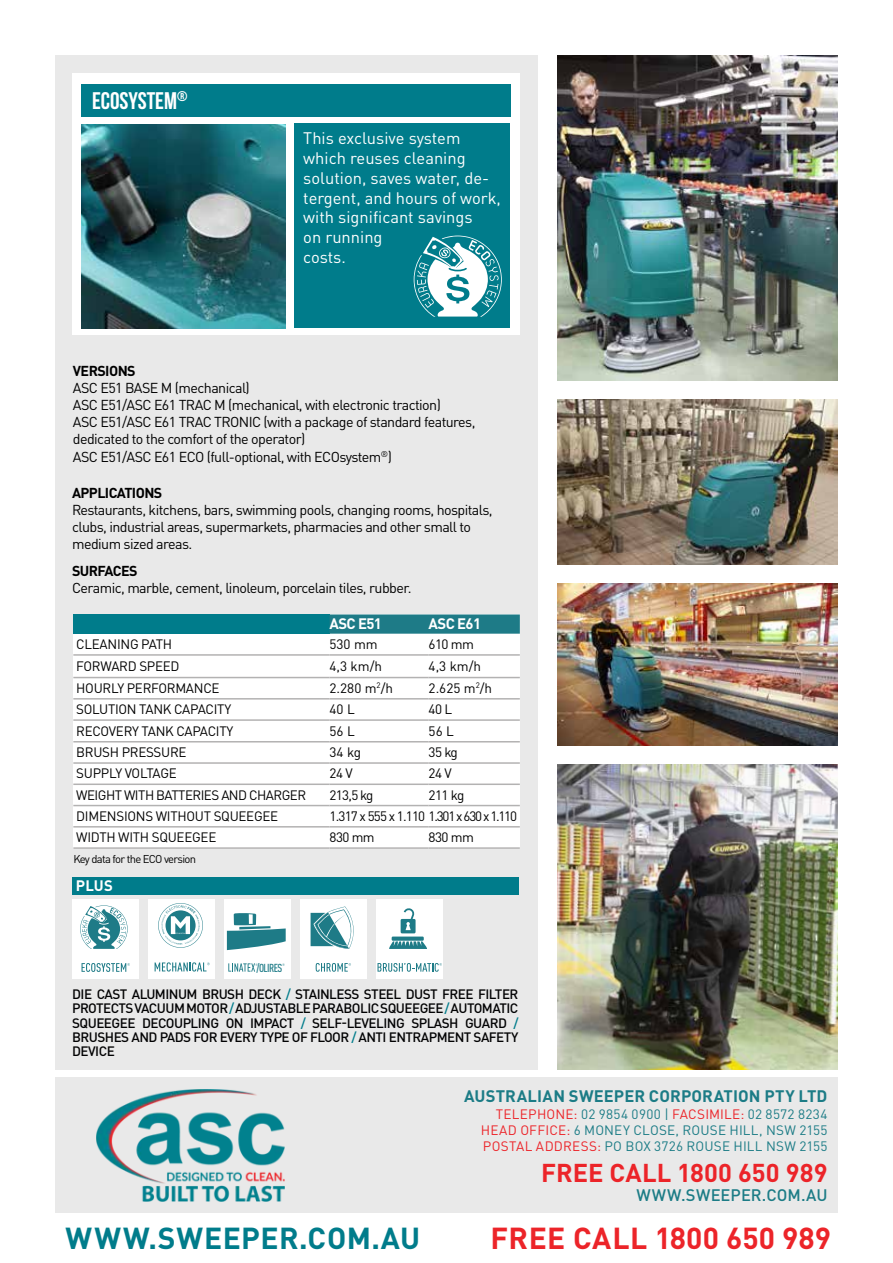
<style>
.page{position:relative;width:893px;height:1263px;background:#fff}
.page>*{position:absolute;margin:0;border:0;box-sizing:border-box;transform-origin:0 0}
.t1{font:700 30px "DIN Pro";letter-spacing:.015em;color:#007c8b}
.t2{font:700 30px "DIN Pro";letter-spacing:.01em;color:#ec2429}
.t3{font:700 25.5px "DIN Pro";letter-spacing:.005em;color:#ec2429}
.t4{font:700 24px "Bebas Neue";color:#fff}
.t5{font:16.5px/19.8px "DIN Pro";color:#fff}
.t6{font:700 16.5px "DIN Pro";letter-spacing:.005em;color:#1c7c86}
.t7{font:500 16.5px "DIN Pro";letter-spacing:.005em;color:#1c7c86}
.t8{font:700 15px "DIN Pro";letter-spacing:-.04em;color:#fff}
.t9{font:14.25px/17.1px "DIN Pro";letter-spacing:-.04em;color:#000}
.t10{font:700 14.25px "DIN Pro";letter-spacing:-.04em;color:#000}
.t11{font:13.5px "DIN Pro";letter-spacing:-.02em;color:#000}
.t12{font:500 13.5px/14.2px "DIN Pro";letter-spacing:-.04em;color:#020203;text-align:justify}
.t13{font:13.5px/16.2px "DIN Pro";letter-spacing:.015em;color:#1c7c86;text-align:justify}
.t14{font:13.5px "DIN Pro";letter-spacing:-.075em;color:#000}
.t15{font:13.5px "DIN Pro";letter-spacing:-.04em;color:#000}
.t16{font:500 11.4px "DIN Cond";letter-spacing:-.045em;color:#1e7b87}
.t17{font:11.25px "DIN Pro";letter-spacing:-.06em;color:#000}
.s1{color:#007c8b}
.s2{color:#ec2429}
</style>
<div class="page">
<div style="left:55px;top:55px;width:483px;height:1014px;background:#e9e9e9"></div>
<div style="left:72px;top:73px;width:448px;height:262px;background:#fff"></div>
<img style="left:81px;top:124px;width:204px;height:204px">
<div style="left:81px;top:84px;width:429px;height:33px;background:#007c8b"></div>
<img style="left:557px;top:55px;width:281px;height:325px">
<img style="left:557px;top:764px;width:281px;height:305px">
<img style="left:557px;top:399px;width:281px;height:165px">
<img style="left:557px;top:583px;width:281px;height:163px">
<div style="left:72px;top:899px;width:67px;height:80px;background:#fff"></div>
<svg style="left:80px;top:905px;width:48px;height:44px"></svg>
<svg style="left:82px;top:963px;width:48px;height:9px"></svg>
<div style="left:300px;top:899px;width:67px;height:80px;background:#fff"></div>
<svg style="left:316px;top:963px;width:35px;height:9px"></svg>
<svg style="left:311px;top:906px;width:43px;height:43px"></svg>
<div style="left:148px;top:899px;width:67px;height:80px;background:#fff"></div>
<svg style="left:155px;top:962px;width:55px;height:9px"></svg>
<svg style="left:158px;top:903px;width:45px;height:45px"></svg>
<div style="left:72px;top:877px;width:447px;height:17px;background:#007c8b"></div>
<div style="left:224px;top:899px;width:67px;height:80px;background:#fff"></div>
<svg style="left:228px;top:963px;width:30px;height:8px"></svg>
<svg style="left:227px;top:913px;width:59px;height:37px"></svg>
<div style="left:376px;top:899px;width:67px;height:80px;background:#fff"></div>
<svg style="left:377px;top:963px;width:65px;height:9px"></svg>
<svg style="left:389px;top:941px;width:38px;height:8px"></svg>
<div style="left:392px;top:936px;width:32px;height:5px;background:#1e7b87"></div>
<svg style="left:401px;top:908px;width:15px;height:25px"></svg>
<div style="left:55px;top:1077px;width:783px;height:135px;background:#e9e9e9"></div>
<img style="left:96px;top:1089px;width:188px;height:112px">
<div style="left:294px;top:123px;width:216px;height:204px;background:#007c8b"></div>
<svg style="left:414px;top:236px;width:88px;height:81px"></svg>
<div style="left:73px;top:614px;width:447px;height:235px;background:#fff"></div>
<div style="left:73px;top:614px;width:257px;height:20px;background:#007c8b"></div>
<svg style="left:330px;top:614px;width:190px;height:20px;background:#27808b"></svg>
<hr style="left:73px;top:654px;width:257px;height:2px;background:#b3b2b2">
<hr style="left:330px;top:654px;width:99px;height:2px;background:#b3b2b2">
<hr style="left:429px;top:654px;width:91px;height:2px;background:#b3b2b2">
<hr style="left:73px;top:677px;width:257px;height:1px;background:#b3b2b2">
<hr style="left:330px;top:677px;width:99px;height:1px;background:#b3b2b2">
<hr style="left:429px;top:677px;width:91px;height:1px;background:#b3b2b2">
<hr style="left:73px;top:698px;width:257px;height:1px;background:#b3b2b2">
<hr style="left:330px;top:698px;width:99px;height:1px;background:#b3b2b2">
<hr style="left:429px;top:698px;width:91px;height:1px;background:#b3b2b2">
<hr style="left:73px;top:719px;width:257px;height:2px;background:#b3b2b2">
<hr style="left:330px;top:719px;width:99px;height:2px;background:#b3b2b2">
<hr style="left:429px;top:719px;width:91px;height:2px;background:#b3b2b2">
<hr style="left:73px;top:741px;width:257px;height:1px;background:#b3b2b2">
<hr style="left:330px;top:741px;width:99px;height:1px;background:#b3b2b2">
<hr style="left:429px;top:741px;width:91px;height:1px;background:#b3b2b2">
<hr style="left:73px;top:762px;width:257px;height:2px;background:#b3b2b2">
<hr style="left:330px;top:762px;width:99px;height:2px;background:#b3b2b2">
<hr style="left:429px;top:762px;width:91px;height:2px;background:#b3b2b2">
<hr style="left:73px;top:783px;width:257px;height:2px;background:#b3b2b2">
<hr style="left:330px;top:783px;width:99px;height:2px;background:#b3b2b2">
<hr style="left:429px;top:783px;width:91px;height:2px;background:#b3b2b2">
<hr style="left:73px;top:805px;width:257px;height:1px;background:#b3b2b2">
<hr style="left:330px;top:805px;width:99px;height:1px;background:#b3b2b2">
<hr style="left:429px;top:805px;width:91px;height:1px;background:#b3b2b2">
<hr style="left:73px;top:826px;width:257px;height:1px;background:#b3b2b2">
<hr style="left:330px;top:826px;width:99px;height:1px;background:#b3b2b2">
<hr style="left:429px;top:826px;width:91px;height:1px;background:#b3b2b2">
<hr style="left:73px;top:847px;width:257px;height:2px;background:#b3b2b2">
<hr style="left:330px;top:847px;width:99px;height:2px;background:#b3b2b2">
<hr style="left:429px;top:847px;width:91px;height:2px;background:#b3b2b2">
<h3 class="t4" style="left:92px;top:88px;width:97px">ECOSYSTEM<sup>®</sup></h3>
<p class="t5" style="left:303px;top:127px;width:199px">This exclusive system which reuses cleaning solution, saves water, de&shy;tergent, and hours of work, with significant savings<br>on running<br>costs.</p>
<p class="t10" style="left:73px;top:359px;width:64px">VERSIONS</p>
<p class="t9" style="left:73px;top:378px;width:404px">ASC E51 BASE M (mechanical)<br>ASC E51/ASC E61 TRAC M (mechanical, with electronic traction)<br>ASC E51/ASC E61 TRAC TRONIC (with a package of standard features, dedicated to the comfort of the operator)<br>ASC E51/ASC E61 ECO (full-optional, with ECOsystem<sup>®</sup>)</p>
<p class="t10" style="left:72px;top:481px;width:92px">APPLICATIONS</p>
<p class="t9" style="left:72px;top:500px;width:422px">Restaurants, kitchens, bars, swimming pools, changing rooms, hospitals, clubs, industrial areas, supermarkets, pharmacies and other small to medium sized areas.</p>
<p class="t10" style="left:72px;top:559px;width:67px">SURFACES</p>
<p class="t9" style="left:72px;top:578px;width:341px">Ceramic, marble, cement, linoleum, porcelain tiles, rubber.</p>
<p class="t8" style="left:330px;top:611px;width:54px">ASC E51</p>
<p class="t8" style="left:429px;top:611px;width:54px">ASC E61</p>
<p class="t11" style="left:76px;top:634px;width:97px">CLEANING PATH</p>
<p class="t11" style="left:330px;top:634px;width:50px">530 mm</p>
<p class="t11" style="left:429px;top:634px;width:47px">610 mm</p>
<p class="t11" style="left:76px;top:655px;width:105px">FORWARD SPEED</p>
<p class="t11" style="left:330px;top:655px;width:54px">4,3 km/h</p>
<p class="t11" style="left:429px;top:655px;width:54px">4,3 km/h</p>
<p class="t11" style="left:76px;top:677px;width:145px">HOURLY PERFORMANCE</p>
<p class="t11" style="left:330px;top:677px;width:65px">2.280 m<sup>2</sup>/h</p>
<p class="t11" style="left:429px;top:677px;width:65px">2.625 m<sup>2</sup>/h</p>
<p class="t11" style="left:76px;top:699px;width:156px">SOLUTION TANK CAPACITY</p>
<p class="t11" style="left:330px;top:699px;width:27px">40 L</p>
<p class="t11" style="left:429px;top:699px;width:25px">40 L</p>
<p class="t11" style="left:76px;top:720px;width:159px">RECOVERY TANK CAPACITY</p>
<p class="t11" style="left:330px;top:720px;width:27px">56 L</p>
<p class="t11" style="left:429px;top:720px;width:27px">56 L</p>
<p class="t11" style="left:76px;top:742px;width:112px">BRUSH PRESSURE</p>
<p class="t11" style="left:330px;top:742px;width:33px">34 kg</p>
<p class="t11" style="left:429px;top:742px;width:31px">35 kg</p>
<p class="t11" style="left:76px;top:763px;width:102px">SUPPLY VOLTAGE</p>
<p class="t11" style="left:330px;top:763px;width:25px">24 V</p>
<p class="t11" style="left:429px;top:763px;width:25px">24 V</p>
<p class="t15" style="left:76px;top:784px;width:231px">WEIGHT WITH BATTERIES AND CHARGER</p>
<p class="t11" style="left:330px;top:784px;width:45px">213,5 kg</p>
<p class="t11" style="left:429px;top:784px;width:37px">211 kg</p>
<p class="t11" style="left:76px;top:805px;width:203px">DIMENSIONS WITHOUT SQUEEGEE</p>
<p class="t14" style="left:330px;top:805px;width:189px">1.317 x 555 x 1.110 1.301 x 630 x 1.110</p>
<p class="t11" style="left:76px;top:827px;width:142px">WIDTH WITH SQUEEGEE</p>
<p class="t11" style="left:330px;top:827px;width:47px">830 mm</p>
<p class="t11" style="left:429px;top:827px;width:47px">830 mm</p>
<p class="t17" style="left:73px;top:850px;width:124px">Key data for the ECO version</p>
<p class="t8" style="left:76px;top:873px;width:38px">PLUS</p>
<p class="t16" style="left:256px;top:961px;width:27px">/OLIRES</p>
<p class="t12" style="left:72px;top:985px;width:448px">DIE CAST ALUMINUM BRUSH DECK <span class="s1">/</span> STAINLESS STEEL DUST FREE FILTER PROTECTS VACUUM MOTOR <span class="s1">/</span> ADJUSTABLE PARABOLIC SQUEEGEE <span class="s1">/</span> AUTOMATIC SQUEEGEE DECOUPLING ON IMPACT <span class="s1">/</span> SELF-LEVELING SPLASH GUARD <span class="s1">/ </span>BRUSHES AND PADS FOR EVERY TYPE OF FLOOR <span class="s1">/</span> ANTI ENTRAPMENT SAFETY DEVICE</p>
<p class="t6" style="left:464px;top:1082px;width:365px">AUSTRALIAN SWEEPER CORPORATION PTY LTD</p>
<p class="t13" style="left:481px;top:1104px;width:348px;text-indent:15px"><span class="s2">TELEPHONE:</span> 02 9854 0900 | <span class="s2">FACSIMILE:</span> 02 8572 8234<br><span class="s2">HEAD OFFICE:</span> 6 MONEY CLOSE, ROUSE HILL, NSW 2155<br><span class="s2">POSTAL ADDRESS:</span> PO BOX 3726 ROUSE HILL NSW 2155</p>
<h2 class="t3" style="left:541px;top:1151px;width:288px">FREE CALL 1800 650 989</h2>
<p class="t7" style="left:636px;top:1182px;width:192px">WWW.SWEEPER.COM.AU</p>
<h1 class="t1" style="left:66px;top:1213px;width:356px">WWW.SWEEPER.COM.AU</h1>
<h1 class="t2" style="left:490px;top:1213px;width:342px">FREE CALL 1800 650 989</h1>
</div>
